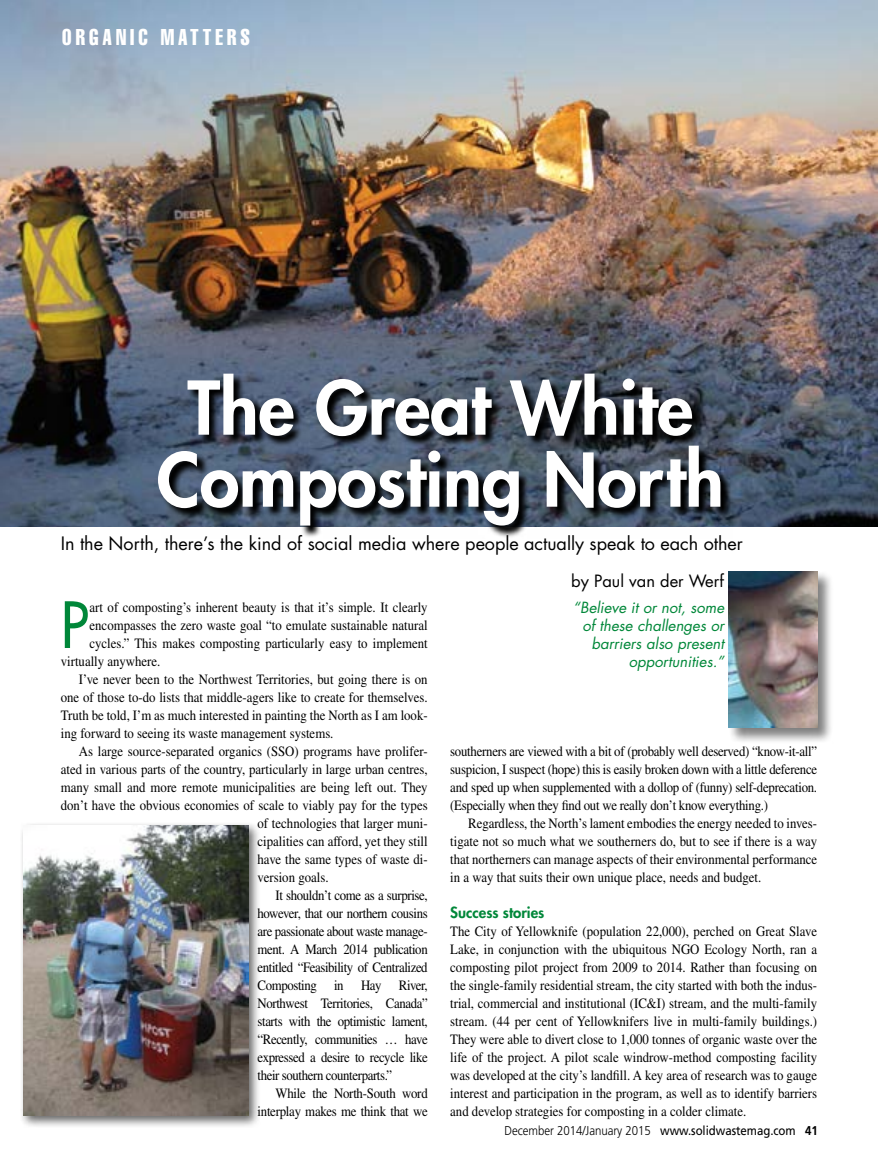
<style>
.page{position:relative;width:878px;height:1161px;background:#fff}
.page>*{position:absolute;margin:0;border:0;box-sizing:border-box;transform-origin:0 0}
.t1{font:800 72px/72px "Futura Std";letter-spacing:-.005em;color:#fff;text-align:center}
.t2{font:500 61.95px "Futura Std";color:#008739;scale:.9 1}
.t3{font:22.5px "Helvetica LT Std Comp";letter-spacing:.2em;color:#fff;scale:.9 1}
.t4{font:18px "Futura Std";color:#000}
.t5{font:16.5px "Futura Std";color:#000}
.t6{font:italic 15px/18px "Futura Std";color:#008739;text-align:right}
.t7{font:800 15px "Futura Std";color:#008739}
.t8{font:14.25px/18px "Times LT Std";color:#000;text-align:justify;scale:.9 1}
.t9{font:14.25px "Times LT Std";letter-spacing:-.03em;color:#000;scale:.9 1}
.t10{font:14.25px "Times LT Std";letter-spacing:-.02em;color:#000;scale:.9 1}
.t11{font:300 12.75px "Frutiger LT Std";letter-spacing:-.005em;color:#000;scale:.9 1}
.s1{font-weight:400}
.s2{font-weight:700}
</style>
<div class="page">
<img style="left:0;top:0;width:878px;height:526px">
<div style="left:728px;top:571px;width:105px;height:173px;background:#000;opacity:.5"></div>
<img style="left:728px;top:572px;width:89px;height:156px">
<div style="left:20px;top:822px;width:241px;height:306px;background:#000;opacity:.6"></div>
<img style="left:23px;top:825px;width:225px;height:290px">
<svg style="left:161px;top:375px;width:571px;height:162px"></svg>
<h3 class="t3" style="left:62px;top:22px;width:210px">ORGANIC MATTERS</h3>
<h1 class="t1" style="left:157px;top:372px;width:568px">The Great White<br>Composting North</h1>
<p class="t4" style="left:61px;top:532px;width:683px">In the North, there’s the kind of social media where people actually speak to each other</p>
<h2 class="t2" style="left:61px;top:586px;width:32px">P</h2>
<p class="t8" style="left:89px;top:598px;width:377px">art of composting’s inherent beauty is that it’s simple. It clearly</p>
<p class="t8" style="left:89px;top:616px;width:377px">encompasses the zero waste goal “to emulate sustainable natural</p>
<p class="t8" style="left:89px;top:634px;width:377px">cycles.” This makes composting particularly easy to implement</p>
<p class="t8" style="left:61px;top:652px;width:112px">virtually anywhere.</p>
<p class="t8" style="left:79px;top:670px;width:389px">I’ve never been to the Northwest Territories, but going there is on</p>
<p class="t8" style="left:61px;top:688px;width:409px">one of those to-do lists that middle-agers like to create for themselves.</p>
<p class="t8" style="left:61px;top:706px;width:409px">Truth be told, I’m as much interested in painting the North as I am look-</p>
<p class="t8" style="left:61px;top:724px;width:304px">ing forward to seeing its waste management systems.</p>
<p class="t8" style="left:79px;top:742px;width:389px">As large source-separated organics (SSO) programs have prolifer-</p>
<p class="t8" style="left:61px;top:760px;width:409px">ated in various parts of the country, particularly in large urban centres,</p>
<p class="t8" style="left:61px;top:778px;width:409px">many small and more remote municipalities are being left out. They</p>
<p class="t8" style="left:61px;top:796px;width:409px">don’t have the obvious economies of scale to viably pay for the types</p>
<p class="t8" style="left:257px;top:814px;width:191px">of technologies that larger muni-</p>
<p class="t8" style="left:257px;top:832px;width:190px">cipalities can afford, yet they still</p>
<p class="t8" style="left:257px;top:850px;width:191px">have the same types of waste di-</p>
<p class="t8" style="left:257px;top:868px;width:80px">version goals.</p>
<p class="t9" style="left:275px;top:887px;width:171px">It shouldn’t come as a surprise,</p>
<p class="t9" style="left:257px;top:905px;width:190px">however, that our northern cousins</p>
<p class="t9" style="left:257px;top:923px;width:191px">are passionate about waste manage-</p>
<p class="t9" style="left:257px;top:941px;width:191px">ment. A March 2014 publication</p>
<p class="t9" style="left:257px;top:959px;width:190px">entitled “Feasibility of Centralized</p>
<p class="t9" style="left:257px;top:977px;width:190px">Composting in Hay River,</p>
<p class="t9" style="left:257px;top:995px;width:191px">Northwest Territories, Canada”</p>
<p class="t9" style="left:257px;top:1013px;width:190px">starts with the optimistic lament,</p>
<p class="t9" style="left:257px;top:1031px;width:190px">“Recently, communities … have</p>
<p class="t9" style="left:257px;top:1049px;width:191px">expressed a desire to recycle like</p>
<p class="t9" style="left:257px;top:1067px;width:151px">their southern counterparts.”</p>
<p class="t10" style="left:275px;top:1085px;width:171px">While the North-South word</p>
<p class="t10" style="left:257px;top:1103px;width:191px">interplay makes me think that we</p>
<p class="t5" style="left:571px;top:570px;width:154px">by Paul van der Werf</p>
<p class="t6" style="left:573px;top:599px;width:152px">“Believe it or not, some of these challenges or barriers also present opportunities.”</p>
<p class="t8" style="left:450px;top:742px;width:409px">southerners are viewed with a bit of (probably well deserved) “know-it-all” suspicion, I suspect (hope) this is easily broken down with a little deference and sped up when supplemented with a dollop of (funny) self-deprecation. (Especially when they find out we really don’t know everything.)</p>
<p class="t8" style="left:450px;top:814px;width:409px;text-indent:18px">Regardless, the North’s lament embodies the energy needed to inves&shy;tigate not so much what we southerners do, but to see if there is a way that northerners can manage aspects of their environmental performance in a way that suits their own unique place, needs and budget.</p>
<p class="t7" style="left:450px;top:903px;width:96px">Success stories</p>
<p class="t8" style="left:450px;top:922px;width:409px">The City of Yellowknife (population 22,000), perched on Great Slave Lake, in conjunction with the ubiquitous NGO Ecology North, ran a composting pilot project from 2009 to 2014. Rather than focusing on the single-family residential stream, the city started with both the indus&shy;trial, commercial and institutional (IC&amp;I) stream, and the multi-family stream. (44 per cent of Yellowknifers live in multi-family buildings.)<br>They were able to divert close to 1,000 tonnes of organic waste over the life of the project. A pilot scale windrow-method composting facility was developed at the city’s landfill. A key area of research was to gauge interest and participation in the program, as well as to identify barriers and develop strategies for composting in a colder climate.</p>
<p class="t11" style="left:504px;top:1124px;width:349px">December 2014/January 2015 <span class="s1">www.solidwastemag.com</span> <span class="s2">41</span></p>
</div>
